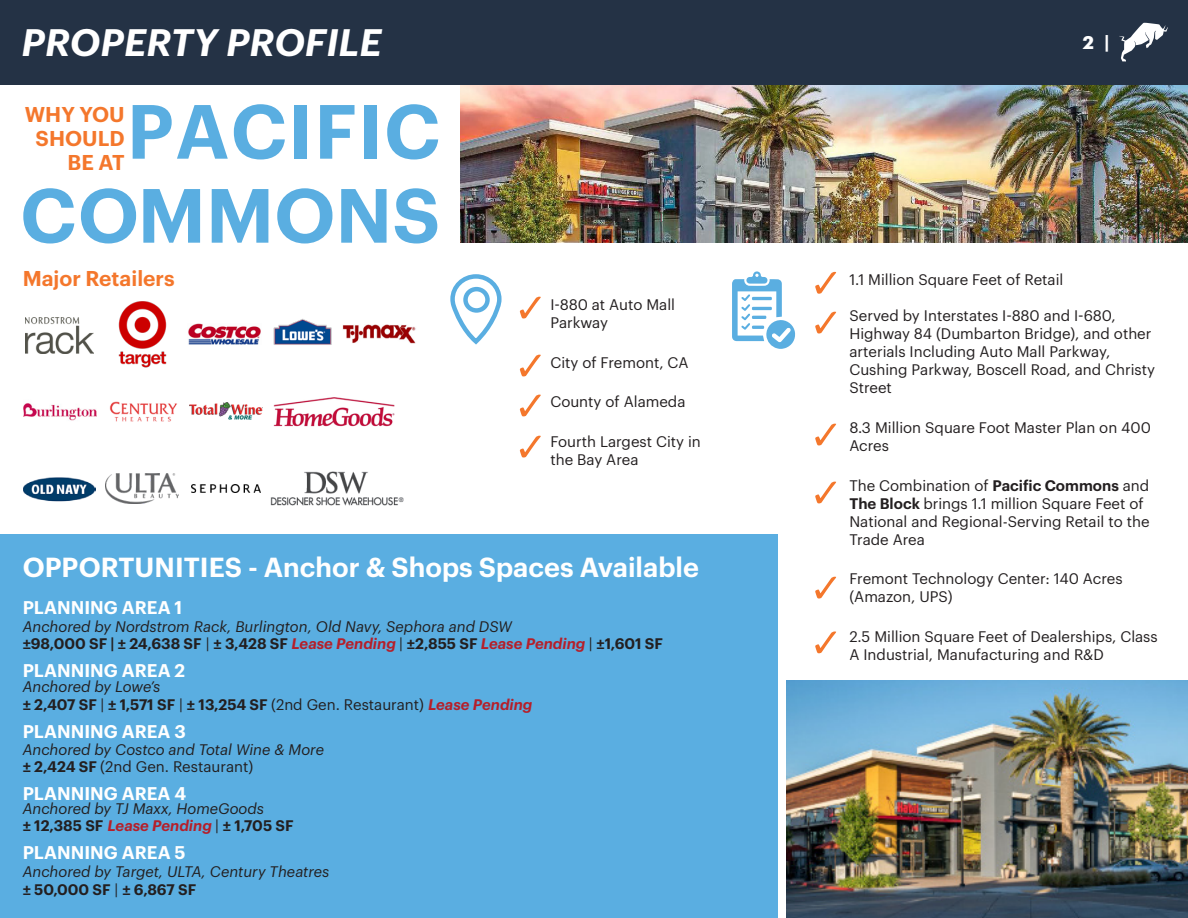
<style>
.page{position:relative;width:1188px;height:918px;background:#fff}
.page>*{position:absolute;margin:0;border:0;box-sizing:border-box;transform-origin:0 0}
.t1{font:600 75px "Graphik";letter-spacing:.02em;color:#5aaee1}
.t2{font:600 75px "Graphik";color:#5aaee1}
.t3{font:italic 600 37.5px "Graphik";color:#fff}
.t4{font:600 27px "Graphik";color:#fff}
.t5{font:600 21px "Graphik";color:#f4772c}
.t6{font:600 18px "Graphik";color:#fff}
.t7{font:700 18px "Graphik";color:#fff}
.t8{font:15px/18px "Graphik";color:#231f20}
.t9{font:600 15px "Graphik";color:#231f20}
.t10{font:italic 15px "Graphik";color:#231f20}
.s1{font-weight:400}
.s2{font-style:italic;color:#b51f2a}
.s3{font-weight:600}
</style>
<div class="page">
<img style="left:461px;top:84px;width:727px;height:159px">
<img style="left:786px;top:680px;width:402px;height:238px">
<svg style="left:732px;top:271px;width:64px;height:78px"></svg>
<svg style="left:450px;top:274px;width:52px;height:71px"></svg>
<svg style="left:520px;top:297px;width:21px;height:22px"></svg>
<svg style="left:520px;top:355px;width:21px;height:21px"></svg>
<svg style="left:520px;top:395px;width:21px;height:21px"></svg>
<svg style="left:520px;top:436px;width:21px;height:22px"></svg>
<div style="left:0;top:535px;width:778px;height:383px;background:#5aaee1"></div>
<svg style="left:815px;top:312px;width:21px;height:22px"></svg>
<svg style="left:815px;top:424px;width:21px;height:21px"></svg>
<svg style="left:815px;top:482px;width:21px;height:21px"></svg>
<svg style="left:815px;top:577px;width:21px;height:22px"></svg>
<svg style="left:815px;top:631px;width:21px;height:22px"></svg>
<svg style="left:815px;top:272px;width:21px;height:22px"></svg>
<img style="left:26px;top:317px;width:68px;height:36px">
<img style="left:188px;top:323px;width:73px;height:21px">
<img style="left:118px;top:301px;width:49px;height:66px">
<img style="left:273px;top:319px;width:59px;height:26px">
<img style="left:343px;top:324px;width:73px;height:19px">
<img style="left:23px;top:403px;width:73px;height:18px">
<img style="left:189px;top:403px;width:74px;height:17px">
<img style="left:109px;top:401px;width:68px;height:21px">
<img style="left:273px;top:397px;width:122px;height:30px">
<img style="left:23px;top:477px;width:73px;height:25px">
<img style="left:192px;top:484px;width:68px;height:9px">
<img style="left:106px;top:474px;width:73px;height:29px">
<img style="left:271px;top:471px;width:133px;height:35px">
<div style="left:0;top:0;width:1188px;height:84px;background:#243245"></div>
<svg style="left:1119px;top:23px;width:49px;height:39px"></svg>
<p class="t3" style="left:22px;top:13px;width:362px">PROPERTY PROFILE</p>
<p class="t7" style="left:1083px;top:28px;width:28px">2 |</p>
<p class="t1" style="left:127px;top:74px;width:315px">PACIFIC</p>
<p class="t2" style="left:20px;top:158px;width:421px">COMMONS</p>
<p class="t5" style="left:25px;top:98px;width:101px">WHY YOU</p>
<p class="t5" style="left:36px;top:122px;width:91px">SHOULD</p>
<p class="t5" style="left:68px;top:146px;width:59px">BE AT</p>
<p class="t5" style="left:23px;top:263px;width:154px">Major Retailers</p>
<p class="t8" style="left:550px;top:294px;width:126px">I-880 at Auto Mall<br>Parkway</p>
<p class="t8" style="left:550px;top:352px;width:140px">City of Fremont, CA</p>
<p class="t8" style="left:550px;top:392px;width:137px">County of Alameda</p>
<p class="t8" style="left:550px;top:431px;width:152px">Fourth Largest City in the Bay Area</p>
<p class="t4" style="left:23px;top:547px;width:678px">OPPORTUNITIES - Anchor &amp; Shops Spaces Available</p>
<p class="t10" style="left:23px;top:615px;width:491px">Anchored by Nordstrom Rack, Burlington, Old Navy, Sephora and DSW</p>
<p class="t9" style="left:23px;top:632px;width:642px">±98,000 SF | ± 24,638 SF <span class="s1">|</span> ± 3,428 SF <span class="s2">Lease Pending</span> <span class="s1">|</span> ±2,855 SF <span class="s2">Lease Pending</span> <span class="s1">|</span> ±1,601 SF</p>
<p class="t6" style="left:23px;top:594px;width:161px">PLANNING AREA 1</p>
<p class="t6" style="left:23px;top:657px;width:164px">PLANNING AREA 2</p>
<p class="t10" style="left:23px;top:676px;width:139px">Anchored by Lowe’s</p>
<p class="t9" style="left:23px;top:693px;width:511px">± 2,407 SF <span class="s1">|</span> ± 1,571 SF <span class="s1">|</span> ± 13,254 SF <span class="s1">(2nd Gen. Restaurant)</span> <span class="s2">Lease Pending</span></p>
<p class="t6" style="left:23px;top:717px;width:165px">PLANNING AREA 3</p>
<p class="t10" style="left:23px;top:738px;width:303px">Anchored by Costco and Total Wine &amp; More</p>
<p class="t8" style="left:23px;top:756px;width:232px"><span class="s3">± 2,424 SF</span> (2nd Gen. Restaurant)</p>
<p class="t6" style="left:23px;top:779px;width:165px">PLANNING AREA 4</p>
<p class="t10" style="left:23px;top:797px;width:243px">Anchored by TJ Maxx, HomeGoods</p>
<p class="t9" style="left:23px;top:814px;width:272px">± 12,385 SF <span class="s2">Lease Pending</span> <span class="s1">|</span> ± 1,705 SF</p>
<p class="t6" style="left:23px;top:839px;width:164px">PLANNING AREA 5</p>
<p class="t10" style="left:23px;top:861px;width:308px">Anchored by Target, ULTA, Century Theatres</p>
<p class="t9" style="left:23px;top:878px;width:175px">± 50,000 SF <span class="s1">|</span> ± 6,867 SF</p>
<p class="t8" style="left:849px;top:270px;width:215px">1.1 Million Square Feet of Retail</p>
<p class="t8" style="left:849px;top:306px;width:307px">Served by Interstates I-880 and I-680, Highway 84 (Dumbarton Bridge), and other arterials Including Auto Mall Parkway, Cushing Parkway, Boscell Road, and Christy Street</p>
<p class="t8" style="left:849px;top:417px;width:303px">8.3 Million Square Foot Master Plan on 400<br>Acres</p>
<p class="t8" style="left:849px;top:475px;width:302px">The Combination of <span class="s3">Pacific Commons</span> and <span class="s3">The Block</span> brings 1.1 million Square Feet of National and Regional-Serving Retail to the Trade Area</p>
<p class="t8" style="left:849px;top:568px;width:275px">Fremont Technology Center: 140 Acres (Amazon, UPS)</p>
<p class="t8" style="left:849px;top:626px;width:310px">2.5 Million Square Feet of Dealerships, Class<br>A Industrial, Manufacturing and R&amp;D</p>
</div>
